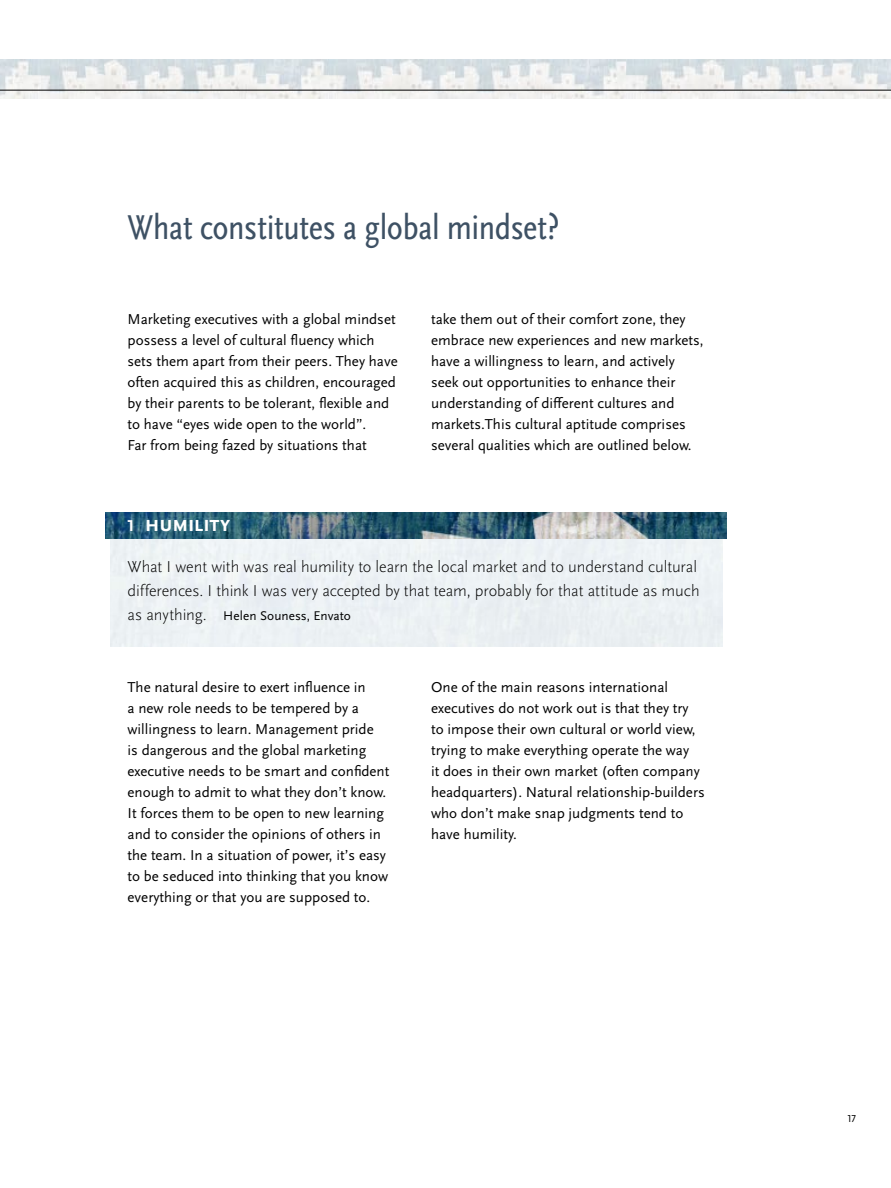
<style>
.page{position:relative;width:891px;height:1188px;background:#fff}
.page>*{position:absolute;margin:0;border:0;box-sizing:border-box;transform-origin:0 0}
.t1{font:condensed 36px "Scala Sans Pro";letter-spacing:-.01em;color:#3e5164}
.t2{font:700 22.5px "Scala Sans Pro";letter-spacing:-.035em;color:#fff}
.t3{font:300 16.5px/24px "Scala Sans Pro";letter-spacing:-.005em;color:#000}
.t4{font:15px/21px "Scala Sans Pro";color:#000}
.t5{font:13.2px "Scala Sans Pro";letter-spacing:.01em;color:#000}
.t6{font:10.5px "Scala Sans Pro";color:#000}
.s1{font-size:16.35px}
.s2{font-weight:300;font-size:16.5px}
</style>
<div class="page">
<img style="left:0;top:60px;width:891px;height:38px">
<div style="left:110px;top:538px;width:612px;height:109px;background:#ecf1f4"></div>
<img style="left:106px;top:513px;width:620px;height:25px">
<hr style="left:0;top:90px;width:891px;height:1px;background:#000">
<h1 class="t1" style="left:128px;top:206px;width:434px">What constitutes a global mindset?</h1>
<p class="t4" style="left:128px;top:308px;width:272px">Marketing executives with a global mindset possess a level of cultural fluency which sets them apart from their peers. They have often acquired this as children, encouraged by their parents to be tolerant, flexible and to have “eyes wide open to the world”.<br>Far from being fazed by situations that</p>
<p class="t4" style="left:431px;top:308px;width:274px">take them out of their comfort zone, they embrace new experiences and new markets, have a willingness to learn, and actively seek out opportunities to enhance their understanding of different cultures and markets.This cultural aptitude comprises several qualities which are outlined below.</p>
<h2 class="t2" style="left:128px;top:510px;width:104px"><span class="s1">1</span> Humility</h2>
<p class="t3" style="left:128px;top:555px;width:574px">What I went with was real humility to learn the local market and to understand cultural differences. I think I was very accepted by that team, probably for that attitude as much</p>
<p class="t5" style="left:128px;top:608px;width:225px"><span class="s2">as anything.</span> Helen Souness, Envato</p>
<p class="t4" style="left:128px;top:677px;width:263px">The natural desire to exert influence in<br>a new role needs to be tempered by a willingness to learn. Management pride<br>is dangerous and the global marketing executive needs to be smart and confident enough to admit to what they don’t know.<br>It forces them to be open to new learning and to consider the opinions of others in the team. In a situation of power, it’s easy to be seduced into thinking that you know everything or that you are supposed to.</p>
<p class="t4" style="left:431px;top:677px;width:275px">One of the main reasons international executives do not work out is that they try to impose their own cultural or world view, trying to make everything operate the way<br>it does in their own market (often company headquarters). Natural relationship-builders who don’t make snap judgments tend to have humility.</p>
<p class="t6" style="left:847px;top:1112px;width:10px">17</p>
</div>
